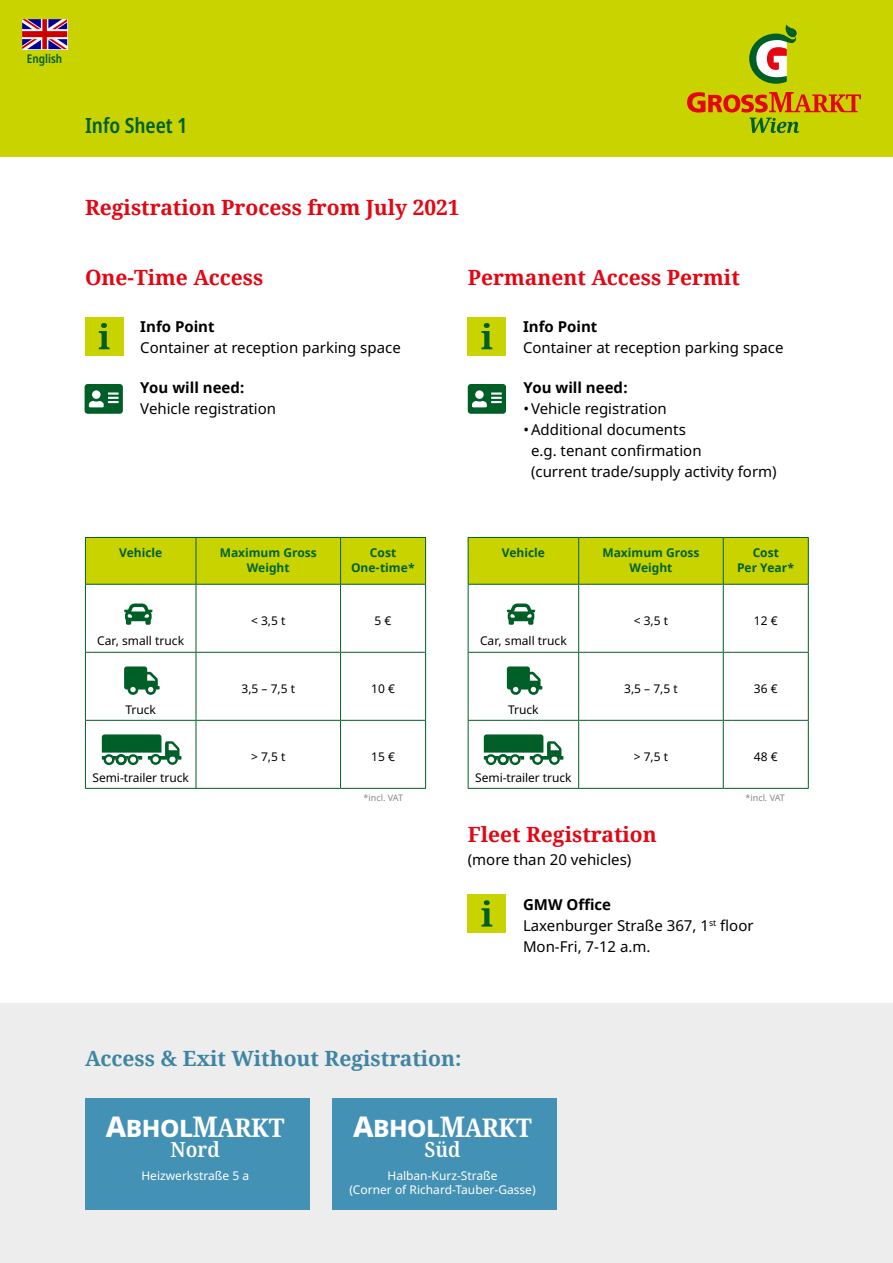
<style>
.page{position:relative;width:893px;height:1263px;background:#fff}
.page>*{position:absolute;margin:0;border:0;box-sizing:border-box;transform-origin:0 0}
.t1{font:800 24px "Noto Sans";letter-spacing:-.02em;color:#fff}
.t2{font:700 21px "Noto Serif";color:#e30613}
.t3{font:700 21px "Noto Serif";color:#3e84a3}
.t4{font:600 condensed 21px "Noto Sans";color:#005f27}
.t5{font:600 semi-condensed 21px "Noto Serif";color:#fff}
.t6{font:15px/21px "Noto Sans";color:#000}
.t7{font:700 15px "Noto Sans";color:#000}
.t8{font:12px "Noto Sans";color:#000}
.t9{font:12px/14.4px "Noto Sans";color:#fff;text-align:center}
.t10{font:700 12px/15px "Noto Sans";color:#005f27;text-align:center}
.t11{font:700 12px/15px "Noto Sans";color:#00642d;text-align:center}
.t12{font:600 condensed 12px "Noto Sans";color:#005f27}
.t13{font:9px "Noto Sans";color:#878787}
.s1{font-weight:700}
.s2{font-size:28.5px}
.s3{font-family:"Noto Serif";font-weight:700;font-stretch:semi-condensed;font-size:28.5px}
.s4{font-family:"Noto Serif";font-weight:700;font-stretch:semi-condensed;font-size:25.8px}
</style>
<div class="page">
<div style="left:0;top:1003px;width:893px;height:260px;background:#ededed"></div>
<div style="left:0;top:0;width:893px;height:156px;background:#c8d300"></div>
<svg style="left:687px;top:92px;width:174px;height:41px"></svg>
<svg style="left:749px;top:24px;width:48px;height:60px"></svg>
<div style="left:85px;top:317px;width:38px;height:38px;background:#c8d300"></div>
<svg style="left:99px;top:323px;width:11px;height:26px"></svg>
<svg style="left:85px;top:384px;width:38px;height:30px"></svg>
<div style="left:468px;top:317px;width:38px;height:38px;background:#c8d300"></div>
<svg style="left:481px;top:323px;width:11px;height:26px"></svg>
<svg style="left:468px;top:384px;width:38px;height:30px"></svg>
<div style="left:468px;top:894px;width:38px;height:38px;background:#c8d300"></div>
<svg style="left:481px;top:900px;width:11px;height:26px"></svg>
<div style="left:85px;top:1098px;width:224px;height:112px;background:#4391b4"></div>
<div style="left:332px;top:1098px;width:224px;height:112px;background:#4391b4"></div>
<div style="left:86px;top:538px;width:339px;height:46px;background:#c8d300"></div>
<hr style="left:85px;top:537px;width:111px;height:1px;background:#005f27">
<hr style="left:85px;top:538px;width:1px;height:46px;background:#005f27">
<hr style="left:196px;top:537px;width:145px;height:1px;background:#005f27">
<hr style="left:196px;top:538px;width:1px;height:46px;background:#005f27">
<hr style="left:341px;top:537px;width:85px;height:1px;background:#005f27">
<hr style="left:340px;top:538px;width:1px;height:46px;background:#005f27">
<hr style="left:425px;top:538px;width:1px;height:46px;background:#005f27">
<hr style="left:85px;top:584px;width:111px;height:1px;background:#005f27">
<hr style="left:85px;top:585px;width:1px;height:67px;background:#005f27">
<hr style="left:196px;top:584px;width:145px;height:1px;background:#005f27">
<hr style="left:196px;top:585px;width:1px;height:67px;background:#005f27">
<hr style="left:341px;top:584px;width:85px;height:1px;background:#005f27">
<hr style="left:340px;top:585px;width:1px;height:67px;background:#005f27">
<hr style="left:425px;top:585px;width:1px;height:67px;background:#005f27">
<hr style="left:85px;top:652px;width:111px;height:1px;background:#005f27">
<hr style="left:85px;top:653px;width:1px;height:67px;background:#005f27">
<hr style="left:196px;top:652px;width:145px;height:1px;background:#005f27">
<hr style="left:196px;top:653px;width:1px;height:67px;background:#005f27">
<hr style="left:341px;top:652px;width:85px;height:1px;background:#005f27">
<hr style="left:340px;top:653px;width:1px;height:67px;background:#005f27">
<hr style="left:425px;top:653px;width:1px;height:67px;background:#005f27">
<hr style="left:85px;top:720px;width:111px;height:1px;background:#005f27">
<hr style="left:85px;top:721px;width:1px;height:67px;background:#005f27">
<hr style="left:196px;top:720px;width:145px;height:1px;background:#005f27">
<hr style="left:196px;top:721px;width:1px;height:67px;background:#005f27">
<hr style="left:341px;top:720px;width:85px;height:1px;background:#005f27">
<hr style="left:340px;top:721px;width:1px;height:67px;background:#005f27">
<hr style="left:425px;top:721px;width:1px;height:67px;background:#005f27">
<hr style="left:85px;top:788px;width:111px;height:1px;background:#005f27">
<hr style="left:196px;top:788px;width:145px;height:1px;background:#005f27">
<hr style="left:341px;top:788px;width:85px;height:1px;background:#005f27">
<svg style="left:124px;top:603px;width:29px;height:22px"></svg>
<svg style="left:124px;top:666px;width:36px;height:29px"></svg>
<svg style="left:102px;top:734px;width:79px;height:31px"></svg>
<div style="left:469px;top:538px;width:339px;height:46px;background:#c8d300"></div>
<hr style="left:468px;top:537px;width:111px;height:1px;background:#005f27">
<hr style="left:468px;top:538px;width:1px;height:46px;background:#005f27">
<hr style="left:579px;top:537px;width:144px;height:1px;background:#005f27">
<hr style="left:578px;top:538px;width:1px;height:46px;background:#005f27">
<hr style="left:723px;top:537px;width:86px;height:1px;background:#005f27">
<hr style="left:723px;top:538px;width:1px;height:46px;background:#005f27">
<hr style="left:808px;top:538px;width:1px;height:46px;background:#005f27">
<hr style="left:468px;top:584px;width:111px;height:1px;background:#005f27">
<hr style="left:468px;top:585px;width:1px;height:67px;background:#005f27">
<hr style="left:579px;top:584px;width:144px;height:1px;background:#005f27">
<hr style="left:578px;top:585px;width:1px;height:67px;background:#005f27">
<hr style="left:723px;top:584px;width:86px;height:1px;background:#005f27">
<hr style="left:723px;top:585px;width:1px;height:67px;background:#005f27">
<hr style="left:808px;top:585px;width:1px;height:67px;background:#005f27">
<hr style="left:468px;top:652px;width:111px;height:1px;background:#005f27">
<hr style="left:468px;top:653px;width:1px;height:67px;background:#005f27">
<hr style="left:579px;top:652px;width:144px;height:1px;background:#005f27">
<hr style="left:578px;top:653px;width:1px;height:67px;background:#005f27">
<hr style="left:723px;top:652px;width:86px;height:1px;background:#005f27">
<hr style="left:723px;top:653px;width:1px;height:67px;background:#005f27">
<hr style="left:808px;top:653px;width:1px;height:67px;background:#005f27">
<hr style="left:468px;top:720px;width:111px;height:1px;background:#005f27">
<hr style="left:468px;top:721px;width:1px;height:67px;background:#005f27">
<hr style="left:579px;top:720px;width:144px;height:1px;background:#005f27">
<hr style="left:578px;top:721px;width:1px;height:67px;background:#005f27">
<hr style="left:723px;top:720px;width:86px;height:1px;background:#005f27">
<hr style="left:723px;top:721px;width:1px;height:67px;background:#005f27">
<hr style="left:808px;top:721px;width:1px;height:67px;background:#005f27">
<hr style="left:468px;top:788px;width:111px;height:1px;background:#005f27">
<hr style="left:579px;top:788px;width:144px;height:1px;background:#005f27">
<hr style="left:723px;top:788px;width:86px;height:1px;background:#005f27">
<svg style="left:507px;top:603px;width:28px;height:22px"></svg>
<svg style="left:507px;top:666px;width:35px;height:29px"></svg>
<svg style="left:484px;top:734px;width:79px;height:31px"></svg>
<svg style="left:22px;top:19px;width:45px;height:30px"></svg>
<p class="t12" style="left:27px;top:50px;width:37px">English</p>
<h2 class="t4" style="left:85px;top:111px;width:104px">Info Sheet 1</h2>
<h2 class="t2" style="left:85px;top:192px;width:376px">Registration Process from July 2021</h2>
<h2 class="t2" style="left:85px;top:263px;width:180px">One-Time Access</h2>
<p class="t7" style="left:140px;top:316px;width:76px">Info Point</p>
<p class="t6" style="left:140px;top:337px;width:262px">Container at reception parking space</p>
<p class="t7" style="left:140px;top:377px;width:106px">You will need:</p>
<p class="t6" style="left:140px;top:399px;width:137px">Vehicle registration</p>
<h2 class="t2" style="left:468px;top:263px;width:274px">Permanent Access Permit</h2>
<p class="t7" style="left:523px;top:316px;width:76px">Info Point</p>
<p class="t6" style="left:523px;top:337px;width:262px">Container at reception parking space</p>
<p class="t7" style="left:523px;top:377px;width:106px">You will need:</p>
<p class="t6" style="left:523px;top:399px;width:145px">•Vehicle registration</p>
<p class="t6" style="left:531px;top:420px;width:247px;text-indent:-8px">•Additional documents<br>e.g. tenant confirmation<br>(current trade/supply activity form)</p>
<p class="t10" style="left:119px;top:545px;width:45px">Vehicle</p>
<p class="t11" style="left:220px;top:545px;width:99px">Maximum Gross<br>Weight</p>
<p class="t10" style="left:351px;top:545px;width:65px">Cost<br>One-time*</p>
<p class="t10" style="left:502px;top:545px;width:45px">Vehicle</p>
<p class="t11" style="left:602px;top:545px;width:99px">Maximum Gross<br>Weight</p>
<p class="t10" style="left:737px;top:545px;width:59px">Cost<br>Per Year*</p>
<p class="t8" style="left:251px;top:612px;width:36px">&lt; 3,5 t</p>
<p class="t8" style="left:375px;top:612px;width:18px">5 €</p>
<p class="t8" style="left:634px;top:612px;width:36px">&lt; 3,5 t</p>
<p class="t8" style="left:754px;top:612px;width:25px">12 €</p>
<p class="t8" style="left:97px;top:633px;width:88px">Car, small truck</p>
<p class="t8" style="left:480px;top:633px;width:88px">Car, small truck</p>
<p class="t8" style="left:241px;top:680px;width:55px">3,5 – 7,5 t</p>
<p class="t8" style="left:371px;top:680px;width:25px">10 €</p>
<p class="t8" style="left:624px;top:680px;width:55px">3,5 – 7,5 t</p>
<p class="t8" style="left:754px;top:680px;width:25px">36 €</p>
<p class="t8" style="left:125px;top:701px;width:32px">Truck</p>
<p class="t8" style="left:508px;top:701px;width:32px">Truck</p>
<p class="t8" style="left:93px;top:769px;width:98px">Semi-trailer truck</p>
<p class="t8" style="left:251px;top:748px;width:36px">&gt; 7,5 t</p>
<p class="t8" style="left:371px;top:748px;width:25px">15 €</p>
<p class="t13" style="left:364px;top:792px;width:41px">*incl. VAT</p>
<p class="t8" style="left:475px;top:769px;width:98px">Semi-trailer truck</p>
<p class="t8" style="left:634px;top:748px;width:36px">&gt; 7,5 t</p>
<p class="t8" style="left:754px;top:748px;width:25px">48 €</p>
<p class="t13" style="left:745px;top:792px;width:41px">*incl. VAT</p>
<h2 class="t2" style="left:468px;top:820px;width:191px">Fleet Registration</h2>
<p class="t6" style="left:468px;top:849px;width:165px">(more than 20 vehicles)</p>
<p class="t6" style="left:523px;top:895px;width:232px"><span class="s1">GMW Office<br></span>Laxenburger Straße 367, 1<sup>st</sup> floor<br>Mon-Fri, 7-12 a.m.</p>
<h2 class="t3" style="left:85px;top:1043px;width:378px">Access &amp; Exit Without Registration:</h2>
<h1 class="t1" style="left:106px;top:1110px;width:180px"><span class="s2">A</span>BHOL<span class="s3">M</span><span class="s4">ARKT</span></h1>
<h2 class="t5" style="left:171px;top:1135px;width:51px">Nord</h2>
<p class="t9" style="left:141px;top:1169px;width:109px">Heizwerkstraße 5 a</p>
<h1 class="t1" style="left:353px;top:1110px;width:180px"><span class="s2">A</span>BHOL<span class="s3">M</span><span class="s4">ARKT</span></h1>
<h2 class="t5" style="left:424px;top:1135px;width:38px">Süd</h2>
<p class="t9" style="left:349px;top:1168px;width:188px">Halban-Kurz-Straße<br>(Corner of Richard-Tauber-Gasse)</p>
</div>
